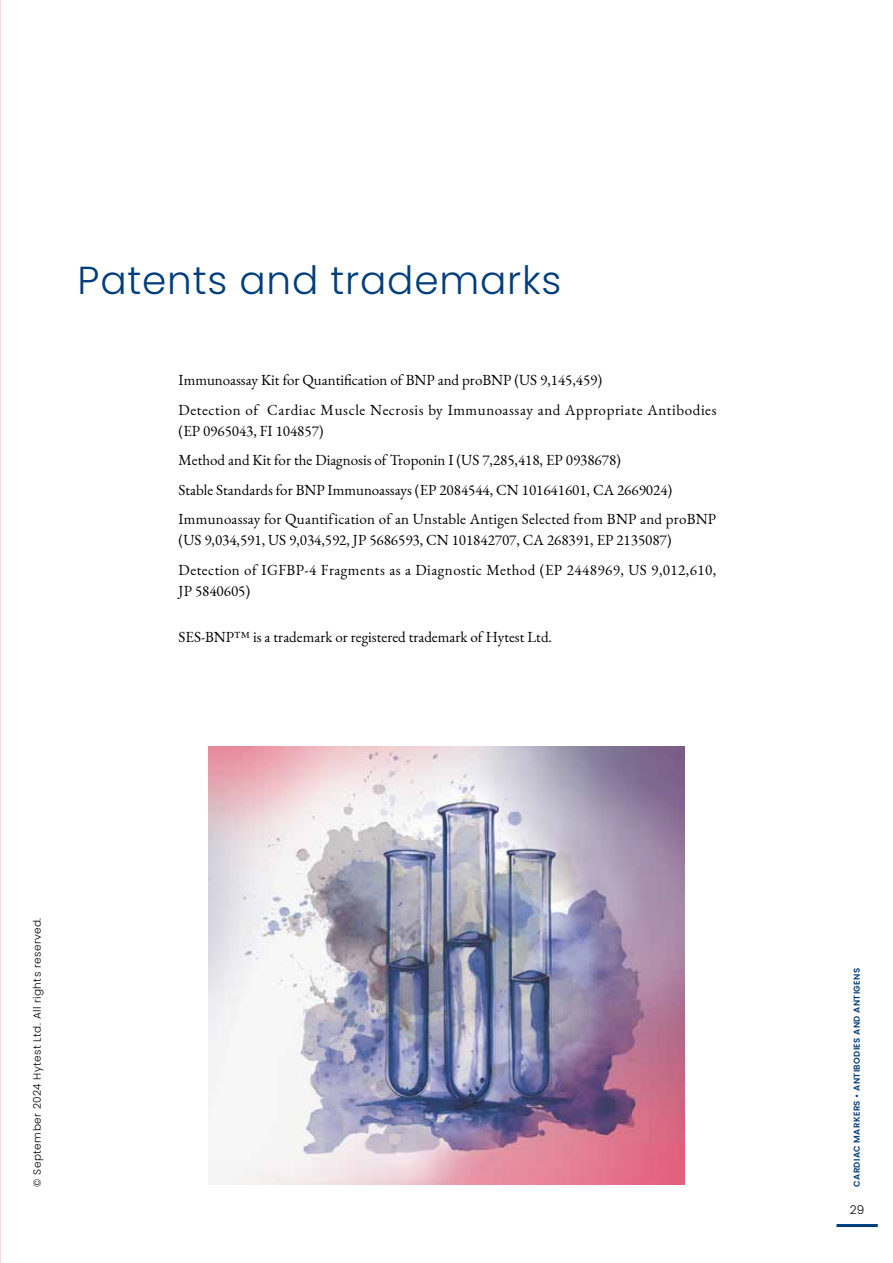
<style>
.page{position:relative;width:893px;height:1263px;background:#fff}
.page>*{position:absolute;margin:0;border:0;box-sizing:border-box;transform-origin:0 0}
.t1{font:300 39px "Poppins";letter-spacing:.02em;color:#003d7c}
.t2{font:15px/29.5px "EB Garamond";color:#000}
.t3{font:15px/29.5px "EB Garamond";letter-spacing:.03em;color:#000}
.t4{font:15px/29.5px "EB Garamond";letter-spacing:.04em;color:#000}
.t5{font:300 12px "Poppins";color:#000}
.t6{font:300 10.5px "Poppins";letter-spacing:.04em;color:#000}
.t7{font:600 8.55px "Poppins";letter-spacing:.04em;color:#003d7c}
</style>
<div class="page">
<hr style="left:836px;top:1224px;width:42px;height:3px;background:#003d7c">
<hr style="left:0;top:0;width:1px;height:1263px;background:#fbdcde">
<img style="left:209px;top:746px;width:476px;height:438px">
<h1 class="t1" style="left:78px;top:258px;width:485px">Patents and trademarks</h1>
<p class="t4" style="left:179px;top:365px;width:539px">Immunoassay Kit for Quantification of BNP and proBNP (US 9,145,459)<br>Detection of Cardiac Muscle Necrosis by Immunoassay and Appropriate Antibodies</p>
<p class="t2" style="left:179px;top:416px;width:539px">(EP 0965043, FI 104857)<br>Method and Kit for the Diagnosis of Troponin I (US 7,285,418, EP 0938678)<br>Stable Standards for BNP Immunoassays (EP 2084544, CN 101641601, CA 2669024)<br>Immunoassay for Quantification of an Unstable Antigen Selected from BNP and proBNP</p>
<p class="t3" style="left:179px;top:525px;width:539px">(US 9,034,591, US 9,034,592, JP 5686593, CN 101842707, CA 268391, EP 2135087)<br>Detection of IGFBP-4 Fragments as a Diagnostic Method (EP 2448969, US 9,012,610,</p>
<p class="t2" style="left:179px;top:576px;width:73px">JP 5840605)</p>
<p class="t2" style="left:179px;top:622px;width:375px">SES-BNP™ is a trademark or registered trademark of Hytest Ltd.</p>
<p class="t6" style="left:31px;top:1187px;width:270px;rotate:-90deg">© September 2024 Hytest Ltd. All rights reserved.</p>
<p class="t7" style="left:852px;top:1187px;width:220px;rotate:-90deg">CARDIAC MARKERS • ANTIBODIES AND ANTIGENS</p>
<p class="t5" style="left:850px;top:1202px;width:16px">29</p>
</div>
